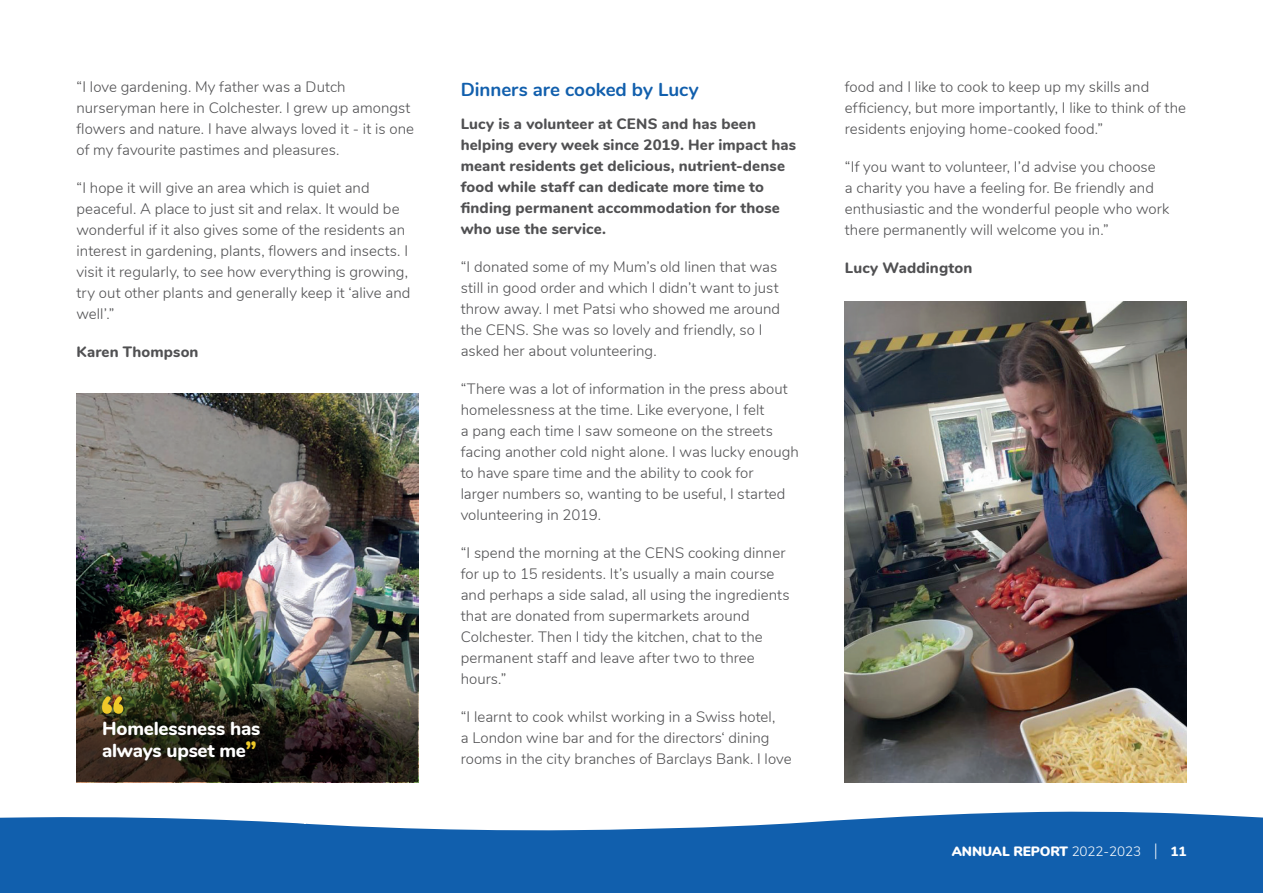
<style>
.page{position:relative;width:1263px;height:893px;background:#fff}
.page>*{position:absolute;margin:0;border:0;box-sizing:border-box;transform-origin:0 0}
.t1{font:800 18.9px/22px "Nunito";letter-spacing:-.015em;color:#fff}
.t2{font:700 18.75px "Nunito";color:#115fad}
.t3{font:300 15px/21px "Nunito";letter-spacing:.005em;color:#505052}
.t4{font:800 15px/21px "Nunito";letter-spacing:.01em;color:#505052}
.t5{font:900 13.5px "Nunito";letter-spacing:-.01em;color:#fff}
.s1{font-size:25.2px;color:#efca29}
.s2{font-weight:300}
.s3{font-weight:300;font-size:17.55px}
.s4{font-weight:800}
</style>
<div class="page">
<img style="left:0;top:301px;width:1263px;height:592px">
<p class="t3" style="left:77px;top:75px;width:339px">“I love gardening. My father was a Dutch nurseryman here in Colchester. I grew up amongst flowers and nature. I have always loved it - it is one of my favourite pastimes and pleasures.</p>
<p class="t3" style="left:77px;top:176px;width:335px">“I hope it will give an area which is quiet and peaceful. A place to just sit and relax. It would be wonderful if it also gives some of the residents an interest in gardening, plants, flowers and insects. I visit it regularly, to see how everything is growing, try out other plants and generally keep it ‘alive and well’.”</p>
<p class="t4" style="left:77px;top:340px;width:124px">Karen Thompson</p>
<p class="t1" style="left:102px;top:716px;width:160px">Homelessness has always upset me<span class="s1">”</span></p>
<p class="t2" style="left:461px;top:75px;width:240px">Dinners are cooked by Lucy</p>
<p class="t4" style="left:461px;top:113px;width:337px">Lucy is a volunteer at CENS and has been helping every week since 2019. Her impact has meant residents get delicious, nutrient-dense food while staff can dedicate more time to finding permanent accommodation for those who use the service.</p>
<p class="t3" style="left:461px;top:256px;width:321px">“I donated some of my Mum’s old linen that was still in good order and which I didn’t want to just throw away. I met Patsi who showed me around the CENS. She was so lovely and friendly, so I asked her about volunteering.</p>
<p class="t3" style="left:461px;top:378px;width:340px">“There was a lot of information in the press about homelessness at the time. Like everyone, I felt<br>a pang each time I saw someone on the streets facing another cold night alone. I was lucky enough to have spare time and the ability to cook for<br>larger numbers so, wanting to be useful, I started volunteering in 2019.</p>
<p class="t3" style="left:461px;top:542px;width:330px">“I spend the morning at the CENS cooking dinner for up to 15 residents. It’s usually a main course and perhaps a side salad, all using the ingredients that are donated from supermarkets around Colchester. Then I tidy the kitchen, chat to the permanent staff and leave after two to three hours.”</p>
<p class="t3" style="left:461px;top:706px;width:332px">“I learnt to cook whilst working in a Swiss hotel,<br>a London wine bar and for the directors‘ dining rooms in the city branches of Barclays Bank. I love</p>
<p class="t3" style="left:845px;top:75px;width:343px">food and I like to cook to keep up my skills and efficiency, but more importantly, I like to think of the residents enjoying home-cooked food.”</p>
<p class="t3" style="left:845px;top:155px;width:326px">“If you want to volunteer, I’d advise you choose<br>a charity you have a feeling for. Be friendly and enthusiastic and the wonderful people who work there permanently will welcome you in.”</p>
<p class="t4" style="left:845px;top:256px;width:129px">Lucy Waddington</p>
<p class="t5" style="left:952px;top:841px;width:236px">ANNUAL REPORT <span class="s2">2022-2023</span> <span class="s3">|</span> <span class="s4">11</span></p>
</div>
